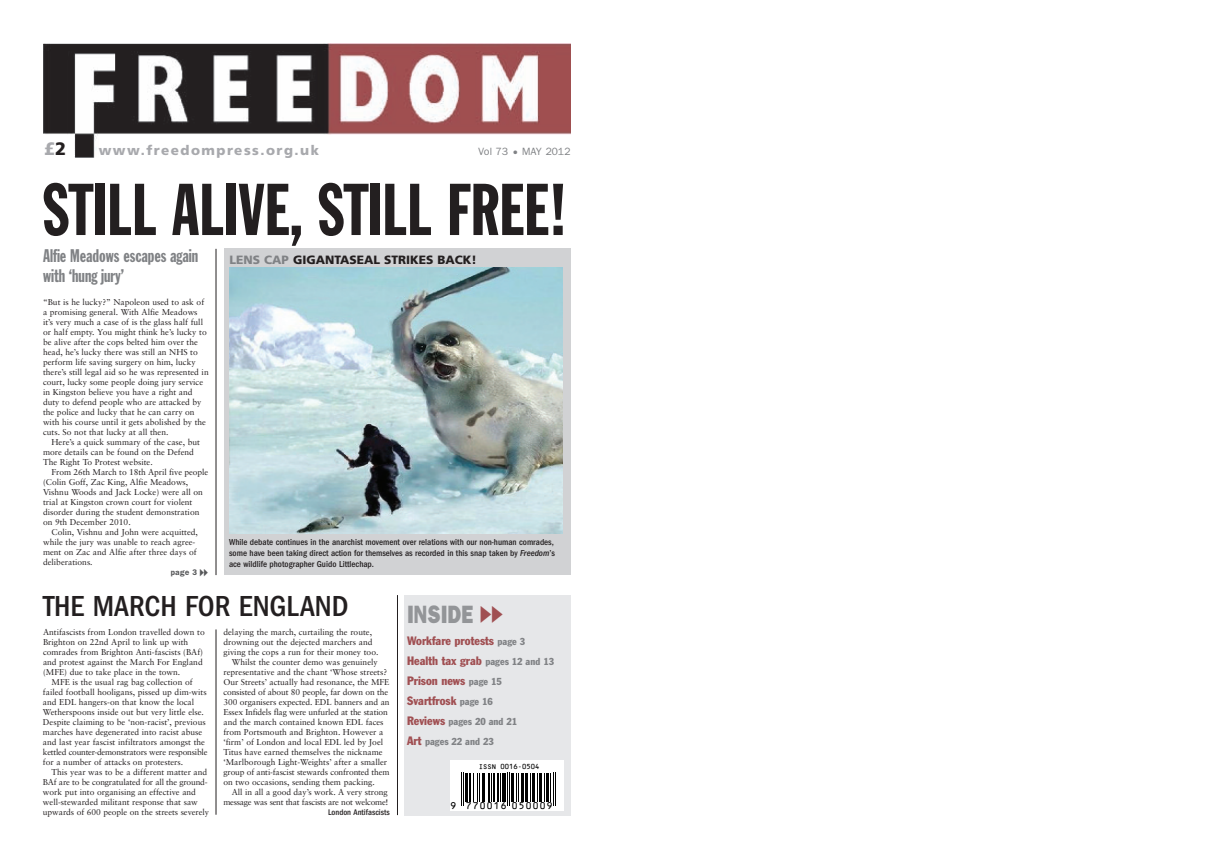
<style>
.page{position:relative;width:1209px;height:860px;background:#fff}
.page>*{position:absolute;margin:0;border:0;box-sizing:border-box;transform-origin:0 0}
.t1{font:72px "Franklin Gothic Extra Cond";color:#231f20}
.t2{font:500 condensed 30px "Franklin Gothic";color:#231f20}
.t3{font:800 21.2px "Franklin";color:#939598;scale:.8 1}
.t4{font:18px/20px "Franklin Gothic Extra Cond";color:#808285}
.t5{font:900 18px "Frutiger";color:#a8a9ad}
.t6{font:900 13.5px "Frutiger";letter-spacing:.11em;color:#a8a9ad}
.t7{font:condensed 12px/20px "Franklin Gothic";color:#a04f52}
.t8{font:900 12px "Frutiger";color:#231f20}
.t9{font:condensed 10px/20px "Franklin Gothic";color:#808285}
.t10{font:9.5px "Ocr B";letter-spacing:.13em;color:#000}
.t11{font:500 condensed 9px/10.9px "Franklin Gothic";color:#231f20;text-align:justify}
.t12{font:9px "Franklin";letter-spacing:.03em;color:#808285}
.t13{font:8.5px/10px "Sabon";color:#231f20}
.t14{font:8.5px "Sabon";letter-spacing:-.03em;color:#231f20}
.t15{font:500 condensed 8.5px "Franklin Gothic";color:#231f20}
.t16{font:7.1px "Ocr B";color:#000}
.t17{font:7px "Franklin Demi";color:#57585a}
.s1{color:#231f20}
.s2{color:#808285}
.s3{font-style:italic}
.s4{font-size:10px;color:#808285}
.s5{font-size:12px;color:#a04f52}
</style>
<div class="page">
<hr style="left:216px;top:249px;width:1px;height:326px;background:#231f20">
<hr style="left:397px;top:595px;width:1px;height:220px;background:#231f20">
<img style="left:43px;top:44px;width:527px;height:113px">
<div style="left:404px;top:595px;width:166px;height:220px;background:#e6e7e9"></div>
<hr style="left:216px;top:629px;width:1px;height:186px;background:#231f20">
<div style="left:450px;top:760px;width:113px;height:50px;background:#fff"></div>
<hr style="left:461px;top:773px;width:1px;height:33px;background:#000">
<hr style="left:463px;top:773px;width:1px;height:33px;background:#000">
<hr style="left:465px;top:773px;width:3px;height:28px;background:#000">
<hr style="left:469px;top:773px;width:2px;height:28px;background:#000">
<svg style="left:473px;top:773px;width:7px;height:28px"></svg>
<hr style="left:482px;top:773px;width:3px;height:28px;background:#000">
<hr style="left:488px;top:773px;width:2px;height:28px;background:#000">
<svg style="left:491px;top:773px;width:1px;height:28px"></svg>
<hr style="left:493px;top:773px;width:2px;height:28px;background:#000">
<hr style="left:497px;top:773px;width:2px;height:28px;background:#000">
<svg style="left:500px;top:773px;width:1px;height:28px"></svg>
<hr style="left:502px;top:773px;width:4px;height:28px;background:#000">
<hr style="left:507px;top:773px;width:1px;height:33px;background:#000">
<hr style="left:509px;top:773px;width:1px;height:33px;background:#000">
<hr style="left:511px;top:773px;width:3px;height:28px;background:#000">
<svg style="left:516px;top:773px;width:3px;height:28px"></svg>
<hr style="left:521px;top:773px;width:3px;height:28px;background:#000">
<hr style="left:525px;top:773px;width:3px;height:28px;background:#000">
<svg style="left:530px;top:773px;width:1px;height:28px"></svg>
<hr style="left:532px;top:773px;width:3px;height:28px;background:#000">
<svg style="left:537px;top:773px;width:1px;height:28px"></svg>
<hr style="left:539px;top:773px;width:3px;height:28px;background:#000">
<svg style="left:544px;top:773px;width:7px;height:28px"></svg>
<hr style="left:553px;top:773px;width:1px;height:33px;background:#000">
<hr style="left:555px;top:773px;width:1px;height:33px;background:#000">
<div style="left:99px;top:135px;width:471px;height:30px;background:#fff"></div>
<div style="left:43px;top:135px;width:30px;height:30px;background:#fff"></div>
<div style="left:224px;top:249px;width:346px;height:326px;background:#d1d2d4"></div>
<img style="left:230px;top:268px;width:333px;height:265px">
<h3 class="t5" style="left:44px;top:141px;width:24px">£<span class="s1">2</span></h3>
<h3 class="t6" style="left:99px;top:145px;width:222px">www.freedompress.org.uk</h3>
<p class="t12" style="left:478px;top:147px;width:94px">Vol 73 • MAY 2012</p>
<h1 class="t1" style="left:43px;top:184px;width:526px">STILL ALIVE, STILL FREE!</h1>
<h3 class="t4" style="left:43px;top:247px;width:157px">Alfie Meadows escapes again with ‘hung jury’</h3>
<p class="t13" style="left:43px;top:298px;width:167px">“But is he lucky?” Napoleon used to ask of a promising general. With Alfie Meadows it’s very much a case of is the glass half full or half empty. You might think he’s lucky to be alive after the cops belted him over the head, he’s lucky there was still an NHS to perform life saving surgery on him, lucky there’s still legal aid so he was represented in court, lucky some people doing jury service in Kingston believe you have a right and duty to defend people who are attacked by the police and lucky that he can carry on with his course until it gets abolished by the cuts. So not that lucky at all then.</p>
<p class="t13" style="left:43px;top:438px;width:158px;text-indent:8px">Here’s a quick summary of the case, but more details can be found on the Defend<br>The Right To Protest website.</p>
<p class="t13" style="left:43px;top:468px;width:167px;text-indent:8px">From 26th March to 18th April five people (Colin Goff, Zac King, Alfie Meadows, Vishnu Woods and Jack Locke) were all on trial at Kingston crown court for violent disorder during the student demonstration on 9th December 2010.</p>
<p class="t13" style="left:43px;top:528px;width:156px;text-indent:8px">Colin, Vishnu and John were acquitted, while the jury was unable to reach agree - ment on Zac and Alfie after three days of deliberations.</p>
<p class="t17" style="left:171px;top:568px;width:28px">page 3</p>
<h3 class="t8" style="left:230px;top:255px;width:249px"><span class="s2">LENS CAP</span> GIGANTASEAL STRIKES BACK!</h3>
<p class="t11" style="left:229px;top:536px;width:327px">While debate continues in the anarchist movement over relations with our non-human comrades, some have been taking direct action for themselves as recorded in this snap taken by <span class="s3">Freedom</span>’s ace wildlife photographer Guido Littlechap.</p>
<h2 class="t2" style="left:43px;top:588px;width:307px">THE MARCH FOR ENGLAND</h2>
<p class="t13" style="left:43px;top:628px;width:163px">Antifascists from London travelled down to Brighton on 22nd April to link up with comrades from Brighton Anti-fascists (BAf) and protest against the March For England (MFE) due to take place in the town.</p>
<p class="t13" style="left:43px;top:678px;width:166px;text-indent:9px">MFE is the usual rag bag collection of failed football hooligans, pissed up dim-wits and EDL hangers-on that know the local Wetherspoons inside out but very little else.<br>Despite claiming to be ‘non-racist’, previous marches have degenerated into racist abuse and last year fascist infiltrators amongst the kettled counter-demonstrators were responsible for a number of attacks on protesters.</p>
<p class="t13" style="left:43px;top:768px;width:168px;text-indent:9px">This year was to be a different matter and BAf are to be congratulated for all the ground - work put into organising an effective and well-stewarded militant response that saw upwards of 600 people on the streets severely</p>
<p class="t13" style="left:223px;top:628px;width:150px">delaying the march, curtailing the route,</p>
<p class="t13" style="left:223px;top:638px;width:151px">drowning out the dejected marchers and</p>
<p class="t13" style="left:223px;top:648px;width:156px">giving the cops a run for their money too.</p>
<p class="t13" style="left:232px;top:658px;width:147px">Whilst the counter demo was genuinely</p>
<p class="t13" style="left:223px;top:668px;width:165px">representative and the chant ‘Whose streets?</p>
<p class="t13" style="left:223px;top:678px;width:167px">Our Streets’ actually had resonance, the MFE</p>
<p class="t13" style="left:223px;top:688px;width:166px">consisted of about 80 people, far down on the</p>
<p class="t13" style="left:223px;top:698px;width:168px">300 organisers expected. EDL banners and an</p>
<p class="t13" style="left:223px;top:708px;width:166px">Essex Infidels flag were unfurled at the station</p>
<p class="t13" style="left:223px;top:718px;width:162px">and the march contained known EDL faces</p>
<p class="t13" style="left:223px;top:728px;width:161px">from Portsmouth and Brighton. However a</p>
<p class="t13" style="left:223px;top:738px;width:161px">‘firm’ of London and local EDL led by Joel</p>
<p class="t13" style="left:223px;top:748px;width:161px">Titus have earned themselves the nickname</p>
<p class="t13" style="left:223px;top:758px;width:165px">‘Marlborough Light-Weights’ after a smaller</p>
<p class="t13" style="left:223px;top:768px;width:168px">group of anti-fascist stewards confronted them</p>
<p class="t13" style="left:223px;top:778px;width:153px">on two occasions, sending them packing.</p>
<p class="t13" style="left:232px;top:788px;width:157px">All in all a good day’s work. A very strong</p>
<p class="t14" style="left:223px;top:799px;width:166px">message was sent that fascists are not welcome!</p>
<p class="t15" style="left:328px;top:807px;width:63px">London Antifascists</p>
<h3 class="t3" style="left:407px;top:603px;width:84px">INSIDE</h3>
<h3 class="t7" style="left:407px;top:631px;width:148px">Workfare protests <span class="s4">page 3<br></span>Health tax grab <span class="s4">pages 12 and 13<br></span>Prison news <span class="s4">page 15<br></span>Svartfrosk <span class="s4">page 16</span></h3>
<p class="t9" style="left:407px;top:712px;width:112px"><span class="s5">Reviews</span> pages 20 and 21<br><span class="s5">Art</span> pages 22 and 23</p>
<p class="t16" style="left:479px;top:763px;width:62px">ISSN 0016-0504</p>
<p class="t10" style="left:450px;top:801px;width:104px">9 770016 050009</p>
</div>
